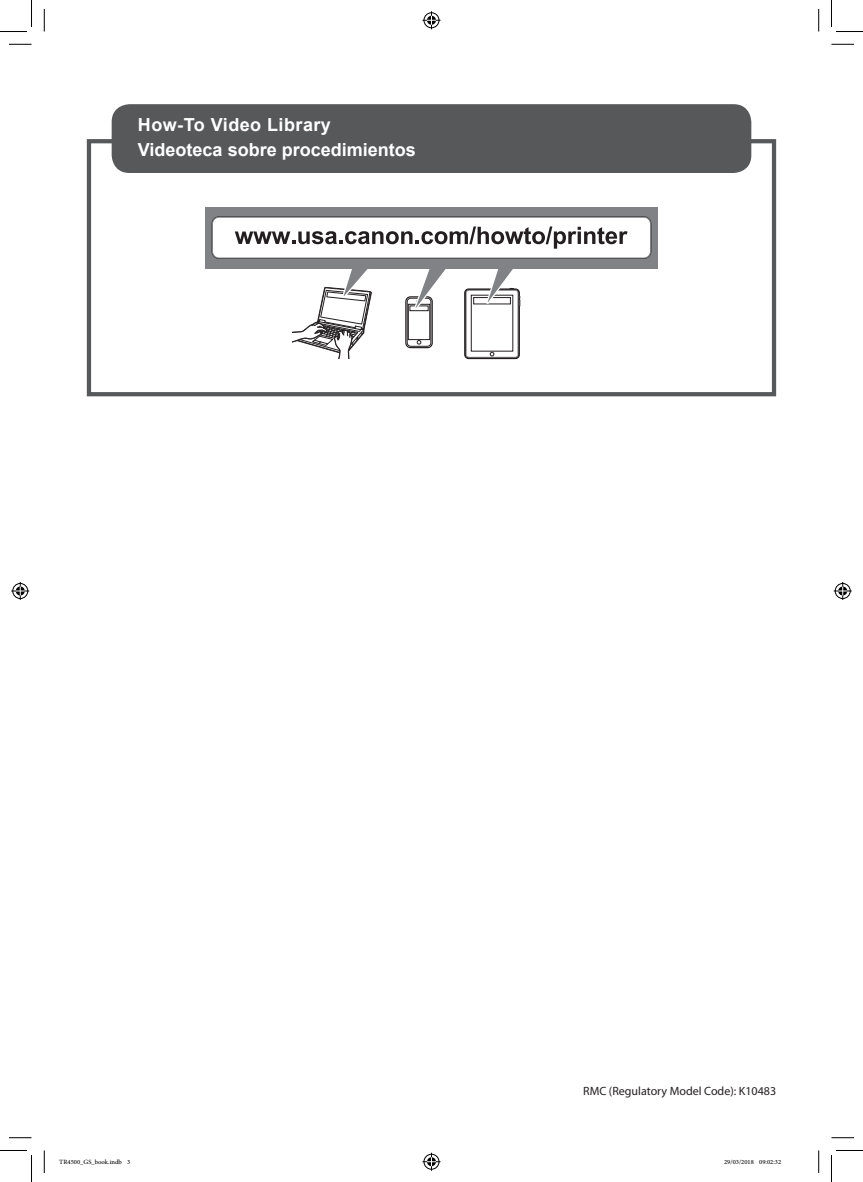
<style>
.page{position:relative;width:863px;height:1182px;background:#fff}
.page>*{position:absolute;margin:0;border:0;box-sizing:border-box;transform-origin:0 0}
.t1{font:700 18px "Arial";color:#fff}
.t2{font:700 18px "Arial";letter-spacing:.025em;color:#fff}
.t3{font:12px "Myriad Pro";color:#231f20}
.t4{font:9px "Adobe Arabic";color:#000}
</style>
<div class="page">
<div style="left:87px;top:139px;width:689px;height:257px;background:#fff;border:4px solid #57585a"></div>
<div style="left:205px;top:207px;width:452px;height:61px;background:#808285"></div>
<div style="left:211px;top:216px;width:440px;height:43px;border:2px solid #231f20;border-radius:6px"></div>
<div style="left:212px;top:217px;width:438px;height:41px;background:#fff;border-radius:6px"></div>
<div style="left:212px;top:217px;width:438px;height:41px;border:1px solid #808285;border-radius:6px"></div>
<svg style="left:235px;top:226px;width:392px;height:133px"></svg>
<div style="left:112px;top:104px;width:639px;height:69px;background:#57585a;border-radius:18px"></div>
<svg style="left:9px;top:44px;width:23px;height:1px"></svg>
<svg style="left:831px;top:44px;width:22px;height:1px"></svg>
<svg style="left:9px;top:1137px;width:23px;height:1px"></svg>
<svg style="left:831px;top:1137px;width:22px;height:1px"></svg>
<svg style="left:44px;top:9px;width:1px;height:23px"></svg>
<svg style="left:44px;top:1150px;width:1px;height:22px"></svg>
<svg style="left:818px;top:9px;width:1px;height:23px"></svg>
<svg style="left:818px;top:1150px;width:1px;height:22px"></svg>
<svg style="left:0;top:0;width:32px;height:32px"></svg>
<svg style="left:0;top:1150px;width:32px;height:31px"></svg>
<svg style="left:831px;top:0;width:31px;height:32px"></svg>
<svg style="left:831px;top:1150px;width:31px;height:31px"></svg>
<svg style="left:422px;top:11px;width:18px;height:18px"></svg>
<svg style="left:422px;top:1152px;width:18px;height:18px"></svg>
<svg style="left:11px;top:582px;width:18px;height:18px"></svg>
<svg style="left:833px;top:582px;width:18px;height:18px"></svg>
<h1 class="t2" style="left:138px;top:111px;width:194px">How-To Video Library</h1>
<h1 class="t1" style="left:138px;top:137px;width:279px">Videoteca sobre procedimientos</h1>
<h2 class="t3" style="left:583px;top:1083px;width:194px">RMC (Regulatory Model Code): K10483</h2>
<p class="t4" style="left:59px;top:1155px;width:73px">TR4500_GS_book.indb 3</p>
<p class="t4" style="left:724px;top:1155px;width:59px">29/03/2018 09:02:32</p>
</div>
